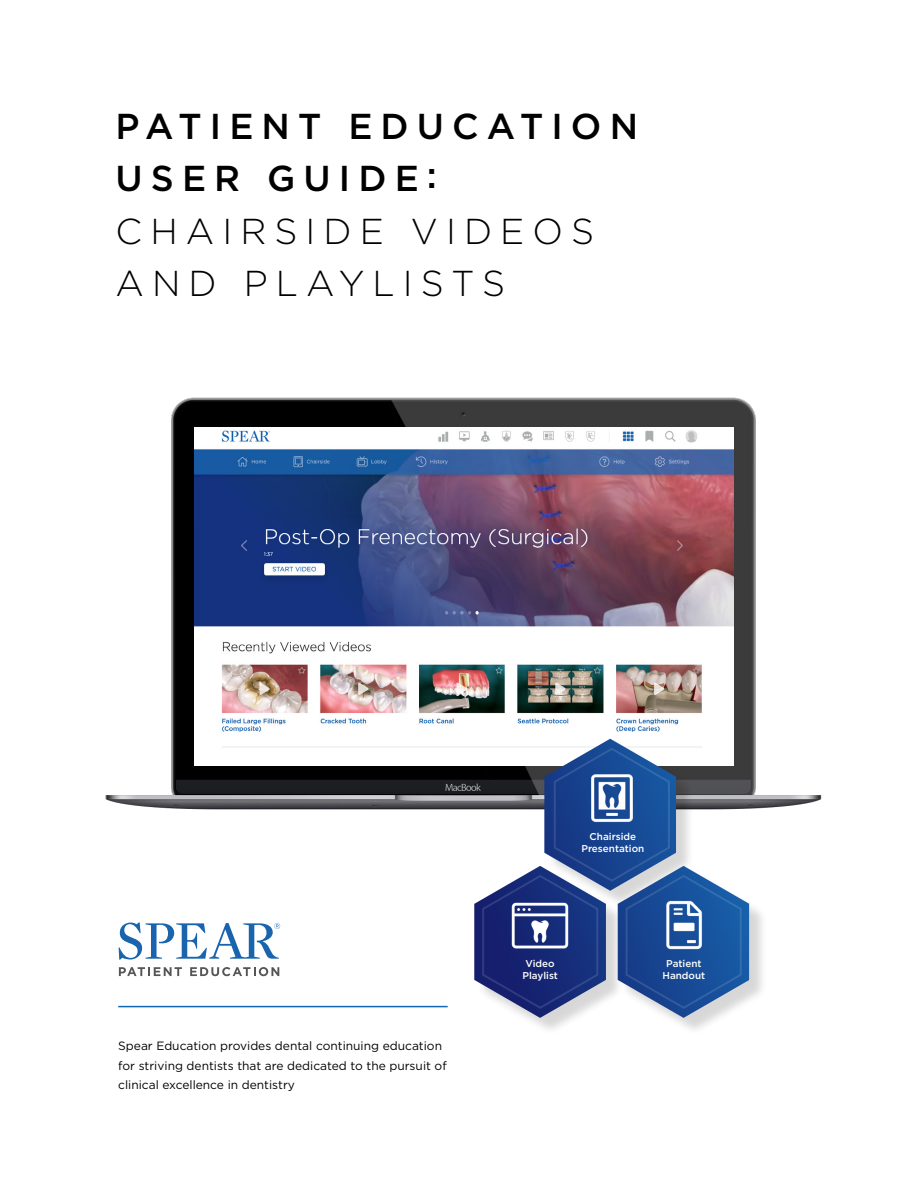
<style>
.page{position:relative;width:918px;height:1188px;background:#fff}
.page>*{position:absolute;margin:0;border:0;box-sizing:border-box;transform-origin:0 0}
.t1{font:300 36px/52.5px "Gotham";letter-spacing:.225em;color:#000}
.t2{font:500 36px/52.5px "Gotham";letter-spacing:.225em;color:#000}
.t3{font:12px/19.5px "Gotham";color:#000}
.t4{font:500 9.9px/11.9px "Gotham";color:#fff;text-align:center}
</style>
<div class="page">
<svg style="left:119px;top:922px;width:161px;height:38px"></svg>
<svg style="left:119px;top:967px;width:63px;height:9px"></svg>
<svg style="left:190px;top:967px;width:89px;height:9px"></svg>
<hr style="left:118px;top:1006px;width:330px;height:1px;background:#0e67b0">
<img style="left:105px;top:397px;width:717px;height:413px">
<img style="left:194px;top:428px;width:539px;height:337px">
<div style="left:477px;top:742px;width:291px;height:294px;background:#000;opacity:.16"></div>
<svg style="left:474px;top:739px;width:275px;height:279px"></svg>
<svg style="left:482px;top:748px;width:260px;height:261px"></svg>
<img style="left:583px;top:769px;width:57px;height:57px">
<img style="left:655px;top:896px;width:58px;height:57px">
<img style="left:508px;top:892px;width:65px;height:65px">
<h1 class="t2" style="left:116px;top:100px;width:524px">PATIENT EDUCATION<br>USER GUIDE:</h1>
<h1 class="t1" style="left:116px;top:204px;width:480px">CHAIRSIDE VIDEOS<br>AND PLAYLISTS</h1>
<p class="t4" style="left:581px;top:830px;width:64px">Chairside<br>Presentation</p>
<p class="t3" style="left:118px;top:1036px;width:330px">Spear Education provides dental continuing education for striving dentists that are dedicated to the pursuit of clinical excellence in dentistry</p>
<p class="t4" style="left:522px;top:957px;width:37px">Video<br>Playlist</p>
<p class="t4" style="left:662px;top:957px;width:44px">Patient<br>Handout</p>
</div>
